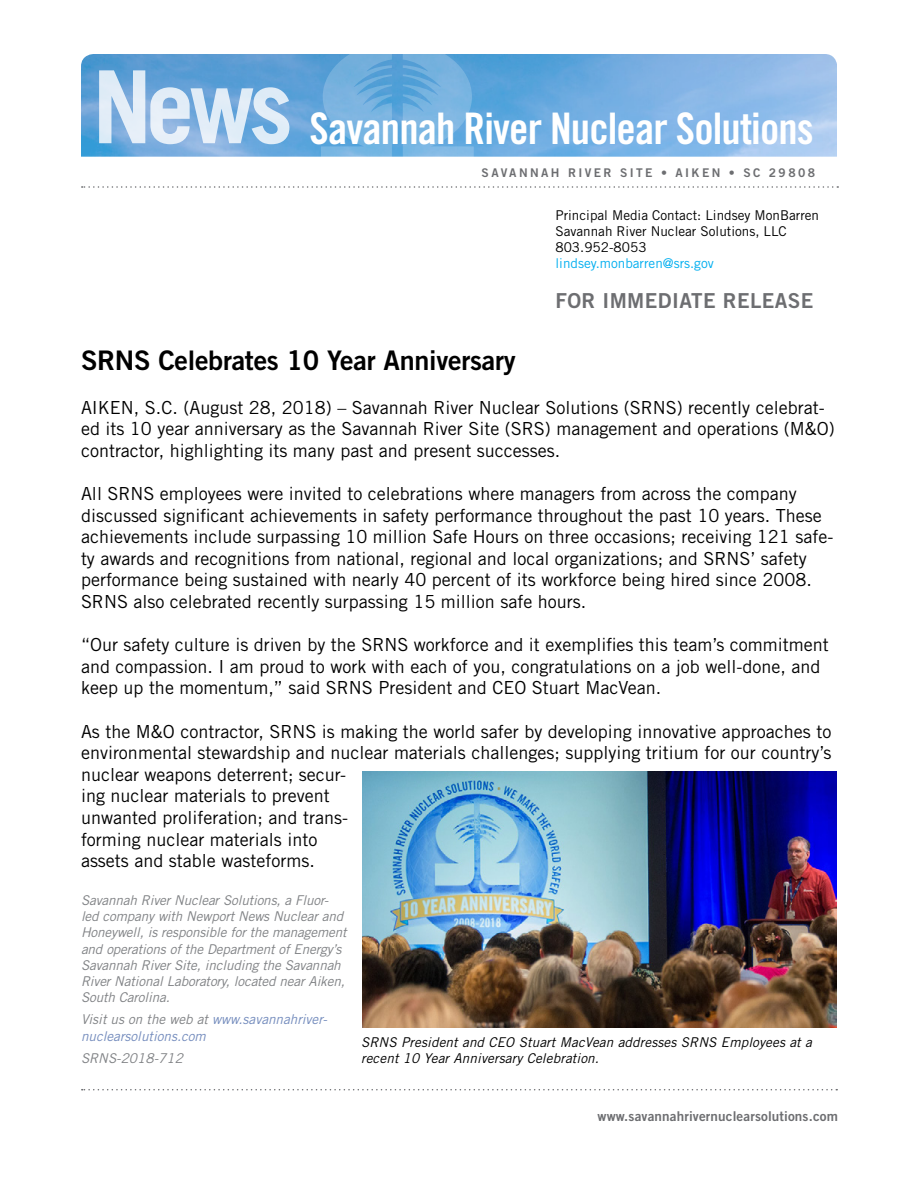
<style>
.page{position:relative;width:918px;height:1188px;background:#fff}
.page>*{position:absolute;margin:0;border:0;box-sizing:border-box;transform-origin:0 0}
.t1{font:43.5px "Trade Gothic LT Std Bd Cn 20";letter-spacing:-.02em;color:#fff}
.t2{font:27px "Trade Gothic LT Std Bd 2";letter-spacing:-.01em;color:#000}
.t3{font:20.7px "Trade Gothic LT Std Bd 2";letter-spacing:.02em;color:#6d6e71}
.t4{font:18px/21.6px "Trade Gothic LT Std";color:#000}
.t5{font:italic 13.5px/16.2px "Trade Gothic LT Std";letter-spacing:-.01em;color:#808285}
.t6{font:italic 13.5px/16.2px "Trade Gothic LT Std";letter-spacing:.01em;color:#000}
.t7{font:13.5px/16.2px "Trade Gothic LT Std";color:#000}
.t8{font:italic 13.5px/16.2px "Trade Gothic LT Std";color:#748cbd}
.t9{font:13.5px "Trade Gothic LT Std Bd 2";letter-spacing:.01em;color:#6d6e71}
.t10{font:13.5px "Trade Gothic LT Std";color:#00aeef}
.t11{font:12px "Trade Gothic LT Std Bd 2";letter-spacing:.2em;color:#6d6e71}
.s1{color:#808285}
</style>
<div class="page">
<img style="left:81px;top:54px;width:756px;height:103px">
<svg style="left:321px;top:54px;width:71px;height:103px;background:#6eaedd"></svg>
<svg style="left:403px;top:54px;width:71px;height:103px;background:#71b0df"></svg>
<svg style="left:99px;top:70px;width:190px;height:74px;background:#a7c9e8"></svg>
<svg style="left:82px;top:1089px;width:755px;height:1px"></svg>
<svg style="left:82px;top:186px;width:756px;height:2px"></svg>
<img style="left:362px;top:771px;width:475px;height:257px">
<h1 class="t1" style="left:310px;top:102px;width:506px">Savannah River Nuclear Solutions</h1>
<p class="t11" style="left:482px;top:165px;width:335px">SAVANNAH RIVER SITE • AIKEN • SC 29808</p>
<p class="t7" style="left:555px;top:207px;width:265px">Principal Media Contact: Lindsey MonBarren<br>Savannah River Nuclear Solutions, LLC<br>803.952-8053</p>
<p class="t10" style="left:555px;top:255px;width:160px">lindsey.monbarren@srs.gov</p>
<p class="t3" style="left:555px;top:288px;width:260px">FOR IMMEDIATE RELEASE</p>
<h2 class="t2" style="left:81px;top:344px;width:436px">SRNS Celebrates 10 Year Anniversary</h2>
<p class="t4" style="left:81px;top:396px;width:755px">AIKEN, S.C. (August 28, 2018) – Savannah River Nuclear Solutions (SRNS) recently celebrat&shy;ed its 10 year anniversary as the Savannah River Site (SRS) management and operations (M&amp;O) contractor, highlighting its many past and present successes.</p>
<p class="t4" style="left:81px;top:483px;width:754px">All SRNS employees were invited to celebrations where managers from across the company discussed significant achievements in safety performance throughout the past 10 years. These achievements include surpassing 10 million Safe Hours on three occasions; receiving 121 safe&shy;ty awards and recognitions from national, regional and local organizations; and SRNS’ safety performance being sustained with nearly 40 percent of its workforce being hired since 2008.<br>SRNS also celebrated recently surpassing 15 million safe hours.</p>
<p class="t4" style="left:81px;top:634px;width:749px">“Our safety culture is driven by the SRNS workforce and it exemplifies this team’s commitment and compassion. I am proud to work with each of you, congratulations on a job well-done, and keep up the momentum,” said SRNS President and CEO Stuart MacVean.</p>
<p class="t4" style="left:81px;top:720px;width:752px">As the M&amp;O contractor, SRNS is making the world safer by developing innovative approaches to environmental stewardship and nuclear materials challenges; supplying tritium for our country’s nuclear weapons deterrent; secur-<br>ing nuclear materials to prevent<br>unwanted proliferation; and trans-<br>forming nuclear materials into<br>assets and stable wasteforms.</p>
<p class="t5" style="left:81px;top:892px;width:267px">Savannah River Nuclear Solutions, a Fluor&shy;led company with Newport News Nuclear and Honeywell, is responsible for the management and operations of the Department of Energy’s Savannah River Site, including the Savannah River National Laboratory, located near Aiken, South Carolina.</p>
<p class="t8" style="left:81px;top:1012px;width:248px"><span class="s1">Visit us on the web at</span> www.savannahriver&shy;nuclearsolutions.com</p>
<p class="t5" style="left:81px;top:1050px;width:103px">SRNS-2018-712</p>
<p class="t6" style="left:361px;top:1034px;width:452px">SRNS President and CEO Stuart MacVean addresses SRNS Employees at a recent 10 Year Anniversary Celebration.</p>
<p class="t9" style="left:598px;top:1107px;width:242px">www.savannahrivernuclearsolutions.com</p>
</div>
